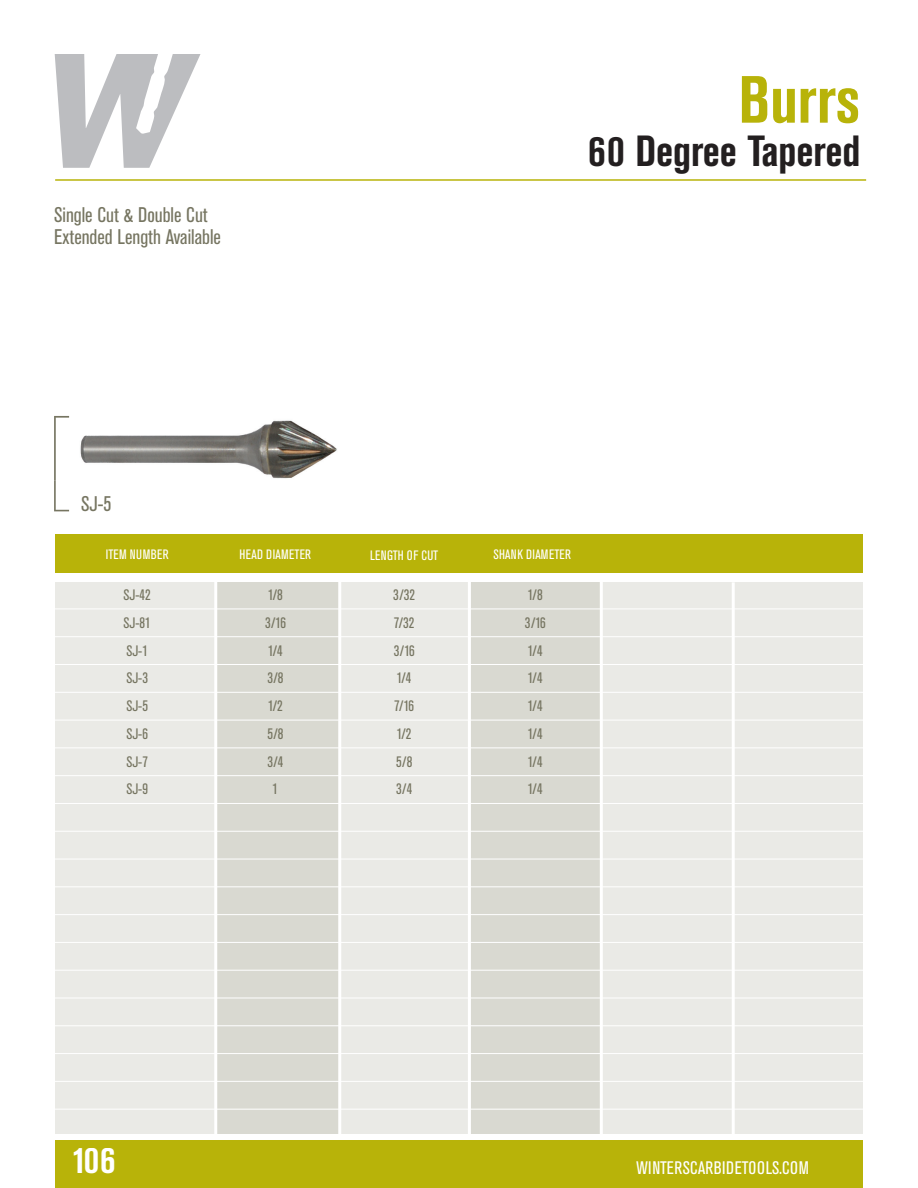
<style>
.page{position:relative;width:918px;height:1188px;background:#fff}
.page>*{position:absolute;margin:0;border:0;box-sizing:border-box;transform-origin:0 0}
.t1{font:700 condensed 66px "Akzidenz Grotesk BE";color:#b8b309}
.t2{font:700 condensed 43.2px "Akzidenz Grotesk BE";color:#231f20}
.t3{font:700 condensed 37.5px "Akzidenz Grotesk BE";color:#fff}
.t4{font:condensed 21px/22.5px "Akzidenz Grotesk BE";color:#767561}
.t5{font:condensed 18px "Akzidenz Grotesk BE";letter-spacing:.02em;color:#fff}
.t6{font:condensed 15px/27.8px "Akzidenz Grotesk BE";color:#767561}
.t7{font:condensed 13.5px "Akzidenz Grotesk BE";letter-spacing:.02em;color:#fff}
</style>
<div class="page">
<div style="left:56px;top:1140px;width:807px;height:48px;background:#b8b309"></div>
<svg style="left:55px;top:54px;width:146px;height:114px"></svg>
<hr style="left:55px;top:179px;width:811px;height:2px;background:#b8b309">
<svg style="left:54px;top:484px;width:15px;height:27px"></svg>
<div style="left:56px;top:583px;width:807px;height:551px;background:#eaeae6"></div>
<div style="left:471px;top:583px;width:129px;height:551px;background:#d9d9d1"></div>
<div style="left:216px;top:583px;width:124px;height:551px;background:#d9d9d1"></div>
<hr style="left:36px;top:609px;width:830px;height:1px;background:#fff">
<hr style="left:36px;top:636px;width:830px;height:1px;background:#fff">
<hr style="left:36px;top:664px;width:830px;height:1px;background:#fff">
<hr style="left:36px;top:692px;width:830px;height:1px;background:#fff">
<hr style="left:36px;top:720px;width:830px;height:1px;background:#fff">
<hr style="left:36px;top:748px;width:830px;height:1px;background:#fff">
<hr style="left:36px;top:775px;width:830px;height:1px;background:#fff">
<hr style="left:36px;top:803px;width:830px;height:1px;background:#fff">
<hr style="left:36px;top:831px;width:830px;height:1px;background:#fff">
<hr style="left:36px;top:859px;width:830px;height:1px;background:#fff">
<hr style="left:36px;top:886px;width:830px;height:1px;background:#fff">
<hr style="left:36px;top:914px;width:830px;height:1px;background:#fff">
<hr style="left:36px;top:942px;width:830px;height:1px;background:#fff">
<hr style="left:36px;top:970px;width:830px;height:1px;background:#fff">
<hr style="left:36px;top:998px;width:830px;height:1px;background:#fff">
<hr style="left:36px;top:1025px;width:830px;height:1px;background:#fff">
<hr style="left:36px;top:1053px;width:830px;height:1px;background:#fff">
<hr style="left:36px;top:1081px;width:830px;height:1px;background:#fff">
<hr style="left:214px;top:559px;width:3px;height:575px;background:#fff">
<hr style="left:338px;top:559px;width:3px;height:575px;background:#fff">
<hr style="left:468px;top:559px;width:3px;height:575px;background:#fff">
<hr style="left:600px;top:559px;width:3px;height:575px;background:#fff">
<div style="left:56px;top:534px;width:807px;height:38px;background:#b8b309"></div>
<hr style="left:38px;top:1109px;width:830px;height:1px;background:#fff">
<hr style="left:732px;top:582px;width:3px;height:552px;background:#fff">
<img style="left:54px;top:416px;width:283px;height:68px">
<img style="left:54px;top:416px;width:15px;height:64px">
<h3 class="t4" style="left:54px;top:204px;width:168px">Single Cut &amp; Double Cut<br>Extended Length Available</h3>
<h1 class="t1" style="left:739px;top:62px;width:123px">Burrs</h1>
<h2 class="t2" style="left:589px;top:126px;width:273px">60 Degree Tapered</h2>
<h3 class="t4" style="left:81px;top:493px;width:32px">SJ-5</h3>
<p class="t7" style="left:106px;top:547px;width:64px">ITEM NUMBER</p>
<p class="t7" style="left:240px;top:547px;width:73px">HEAD DIAMETER</p>
<p class="t7" style="left:370px;top:548px;width:70px">LENGTH OF CUT</p>
<p class="t7" style="left:493px;top:547px;width:79px">SHANK DIAMETER</p>
<p class="t6" style="left:124px;top:581px;width:29px">SJ-42<br>SJ-81<br>SJ-1<br>SJ-3<br>SJ-5<br>SJ-6<br>SJ-7<br>SJ-9</p>
<p class="t6" style="left:265px;top:581px;width:22px;text-align:center">1/8<br>3/16<br>1/4<br>3/8<br>1/2<br>5/8<br>3/4<br>1</p>
<p class="t6" style="left:393px;top:581px;width:23px">3/32<br>7/32<br>3/16<br>1/4<br>7/16<br>1/2<br>5/8<br>3/4</p>
<p class="t6" style="left:525px;top:581px;width:22px">1/8<br>3/16<br>1/4<br>1/4<br>1/4<br>1/4<br>1/4<br>1/4</p>
<h3 class="t3" style="left:72px;top:1139px;width:45px">106</h3>
<p class="t5" style="left:637px;top:1158px;width:174px">WINTERSCARBIDETOOLS.COM</p>
</div>
